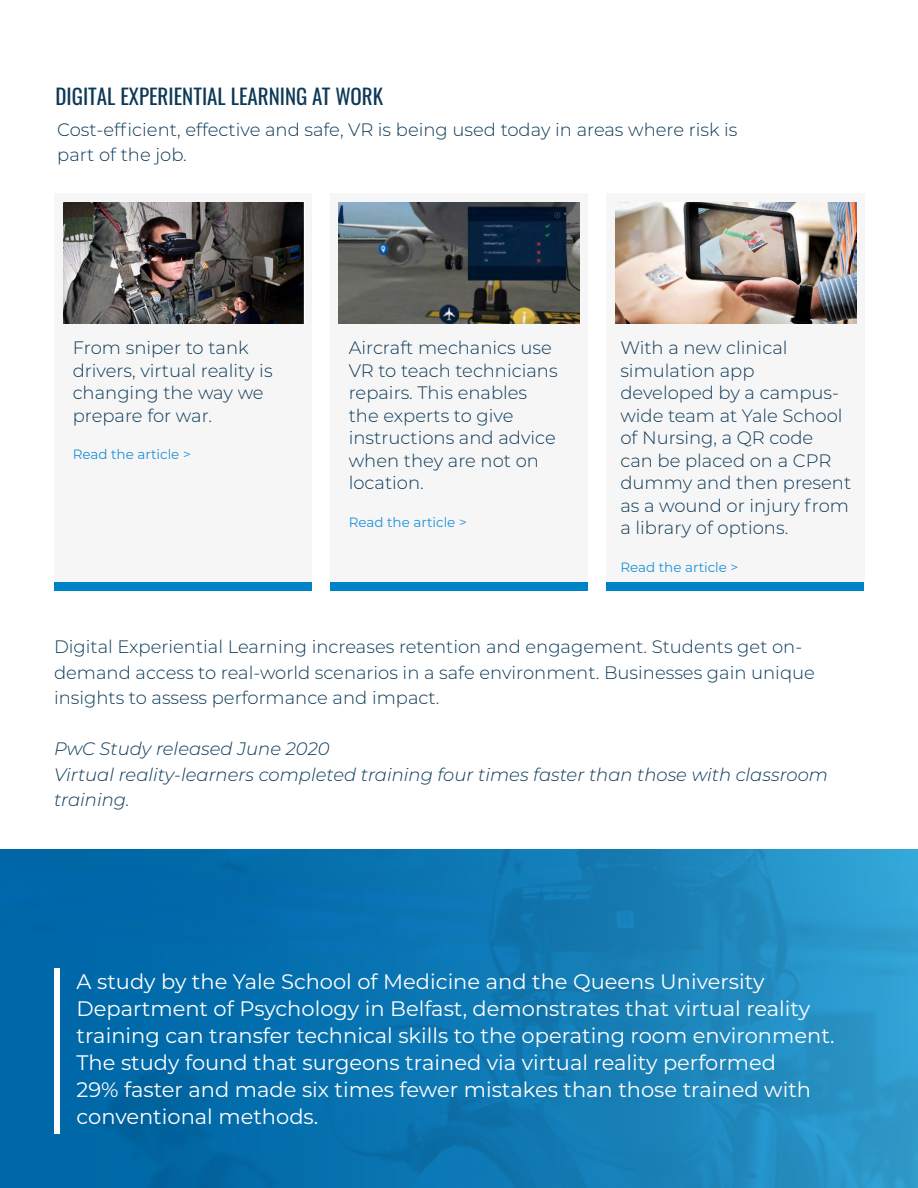
<style>
.page{position:relative;width:918px;height:1188px;background:#fff}
.page>*{position:absolute;margin:0;border:0;box-sizing:border-box;transform-origin:0 0}
.t1{font:21px/27px "Montserrat";color:#fff}
.t2{font:21px "Oswald";color:#0c3958}
.t3{font:300 18px/22.5px "Montserrat";color:#0c3958}
.t4{font:italic 300 18px/25.5px "Montserrat";color:#0c3958}
.t5{font:13.5px "Montserrat";color:#1f91d7}
</style>
<div class="page">
<div style="left:54px;top:194px;width:258px;height:388px;background:#f6f6f6"></div>
<div style="left:54px;top:582px;width:258px;height:9px;background:#0082c7"></div>
<div style="left:330px;top:582px;width:258px;height:9px;background:#0082c7"></div>
<div style="left:606px;top:582px;width:258px;height:9px;background:#0082c7"></div>
<div style="left:330px;top:194px;width:258px;height:388px;background:#f6f6f6"></div>
<div style="left:607px;top:194px;width:258px;height:388px;background:#f6f6f6"></div>
<img style="left:0;top:849px;width:918px;height:339px">
<img style="left:63px;top:202px;width:241px;height:122px">
<img style="left:338px;top:202px;width:242px;height:122px">
<img style="left:615px;top:202px;width:241px;height:122px">
<div style="left:54px;top:969px;width:6px;height:165px;background:#fff"></div>
<p class="t2" style="left:56px;top:77px;width:329px">DIGITAL EXPERIENTIAL LEARNING AT WORK</p>
<p class="t3" style="left:57px;top:117px;width:682px;line-height:24.6px">Cost-efficient, effective and safe, VR is being used today in areas where risk is part of the job.</p>
<p class="t3" style="left:73px;top:336px;width:201px">From sniper to tank drivers, virtual reality is changing the way we prepare for war.</p>
<p class="t5" style="left:73px;top:445px;width:120px">Read the article &gt;</p>
<p class="t3" style="left:349px;top:336px;width:210px">Aircraft mechanics use<br>VR to teach technicians repairs. This enables the experts to give instructions and advice when they are not on location.</p>
<p class="t5" style="left:349px;top:513px;width:120px">Read the article &gt;</p>
<p class="t3" style="left:620px;top:336px;width:232px">With a new clinical simulation app developed by a campus&shy;wide team at Yale School of Nursing, a QR code<br>can be placed on a CPR dummy and then present as a wound or injury from a library of options.</p>
<p class="t5" style="left:620px;top:558px;width:120px">Read the article &gt;</p>
<p class="t3" style="left:54px;top:634px;width:762px;line-height:25.5px">Digital Experiential Learning increases retention and engagement. Students get on&shy;demand access to real-world scenarios in a safe environment. Businesses gain unique insights to assess performance and impact.</p>
<p class="t4" style="left:54px;top:736px;width:775px">PwC Study released June 2020<br>Virtual reality-learners completed training four times faster than those with classroom training.</p>
<p class="t1" style="left:77px;top:967px;width:760px">A study by the Yale School of Medicine and the Queens University Department of Psychology in Belfast, demonstrates that virtual reality training can transfer technical skills to the operating room environment.<br>The study found that surgeons trained via virtual reality performed<br>29% faster and made six times fewer mistakes than those trained with conventional methods.</p>
</div>
